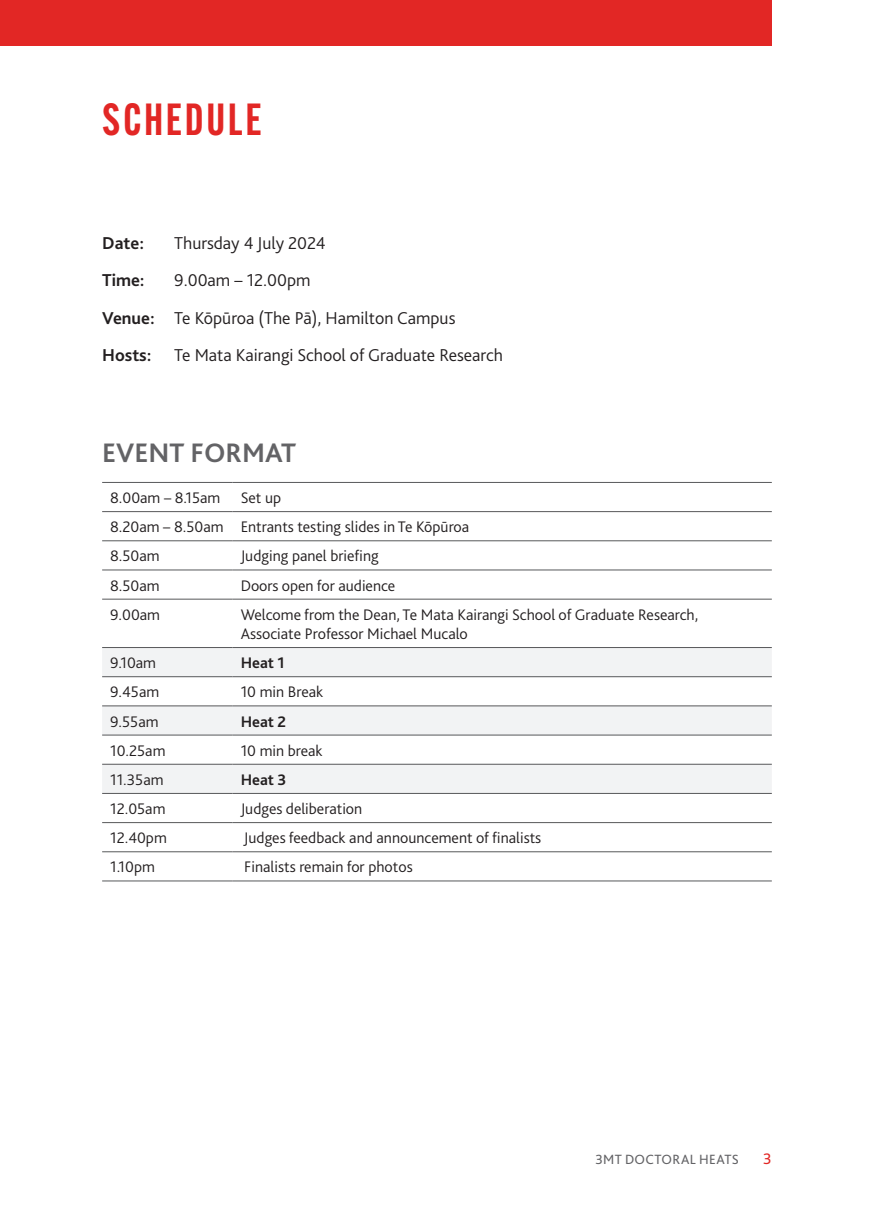
<style>
.page{position:relative;width:874px;height:1225px;background:#fff}
.page>*{position:absolute;margin:0;border:0;box-sizing:border-box;transform-origin:0 0}
.t1{font:600 44px "Alternate Gothic Cond ATF";letter-spacing:.06em;color:#e22725}
.t2{font:700 28px "Bliss Pro";color:#636366}
.t3{font:300 18px/37.4px "Bliss Pro";color:#231f20}
.t4{font:700 18px "Bliss Pro";color:#231f20}
.t5{font:300 16px/29.2px "Bliss Pro";color:#231f20}
.t6{font:700 16px "Bliss Pro";color:#231f20}
.t7{font:16px "Bliss Pro";color:#e22725}
.t8{font:14px "Bliss Pro";letter-spacing:.025em;color:#636366}
.s1{font-weight:700}
</style>
<div class="page">
<svg style="left:102px;top:648px;width:669px;height:145px;fill:#f2f3f4"></svg>
<hr style="left:102px;top:540px;width:130px;height:1px;background:#57585a">
<hr style="left:232px;top:540px;width:539px;height:1px;background:#57585a">
<hr style="left:102px;top:569px;width:130px;height:1px;background:#57585a">
<hr style="left:232px;top:569px;width:539px;height:1px;background:#57585a">
<hr style="left:102px;top:599px;width:130px;height:1px;background:#57585a">
<hr style="left:232px;top:599px;width:539px;height:1px;background:#57585a">
<hr style="left:102px;top:705px;width:130px;height:1px;background:#57585a">
<hr style="left:232px;top:705px;width:539px;height:1px;background:#57585a">
<hr style="left:102px;top:764px;width:130px;height:1px;background:#57585a">
<hr style="left:232px;top:764px;width:539px;height:1px;background:#57585a">
<hr style="left:102px;top:793px;width:130px;height:1px;background:#57585a">
<hr style="left:232px;top:793px;width:539px;height:1px;background:#57585a">
<hr style="left:102px;top:822px;width:130px;height:1px;background:#57585a">
<hr style="left:232px;top:822px;width:539px;height:1px;background:#57585a">
<hr style="left:102px;top:851px;width:130px;height:1px;background:#57585a">
<hr style="left:232px;top:851px;width:539px;height:1px;background:#57585a">
<hr style="left:102px;top:880px;width:130px;height:1px;background:#57585a">
<hr style="left:232px;top:880px;width:539px;height:1px;background:#57585a">
<hr style="left:102px;top:482px;width:130px;height:1px;background:#57585a">
<hr style="left:232px;top:482px;width:539px;height:1px;background:#57585a">
<hr style="left:102px;top:511px;width:130px;height:1px;background:#57585a">
<hr style="left:232px;top:511px;width:539px;height:1px;background:#57585a">
<hr style="left:102px;top:734px;width:130px;height:1px;background:#57585a">
<hr style="left:232px;top:734px;width:539px;height:1px;background:#57585a">
<hr style="left:102px;top:647px;width:130px;height:1px;background:#57585a">
<hr style="left:232px;top:647px;width:539px;height:1px;background:#57585a">
<hr style="left:102px;top:676px;width:130px;height:1px;background:#57585a">
<hr style="left:232px;top:676px;width:539px;height:1px;background:#57585a">
<div style="left:0;top:0;width:771px;height:45px;background:#e22725"></div>
<h1 class="t1" style="left:102px;top:92px;width:161px">SCHEDULE</h1>
<p class="t4" style="left:102px;top:232px;width:43px">Date:</p>
<p class="t3" style="left:174px;top:224px;width:153px">Thursday 4 July 2024</p>
<p class="t4" style="left:102px;top:269px;width:44px">Time:</p>
<p class="t3" style="left:102px;top:261px;width:354px;text-indent:72px">9.00am – 12.00pm<br><span class="s1">Venue:</span> Te Kōpūroa (The Pā), Hamilton Campus<br><span class="s1">Hosts:</span></p>
<p class="t3" style="left:174px;top:336px;width:330px">Te Mata Kairangi School of Graduate Research</p>
<h2 class="t2" style="left:102px;top:435px;width:195px">EVENT FORMAT</h2>
<p class="t5" style="left:110px;top:483px;width:112px">8.00am – 8.15am</p>
<p class="t5" style="left:110px;top:483px;width:360px;text-indent:130px">Set up<br>8.20am – 8.50am Entrants testing slides in Te Kōpūroa<br>8.50am</p>
<p class="t5" style="left:240px;top:541px;width:139px">Judging panel briefing</p>
<p class="t5" style="left:110px;top:570px;width:51px">8.50am</p>
<p class="t5" style="left:240px;top:570px;width:156px">Doors open for audience</p>
<p class="t5" style="left:110px;top:600px;width:51px">9.00am</p>
<p class="t5" style="left:240px;top:605px;width:459px;line-height:19.2px">Welcome from the Dean, Te Mata Kairangi School of Graduate Research,<br>Associate Professor Michael Mucalo</p>
<p class="t5" style="left:110px;top:648px;width:47px">9.10am</p>
<p class="t6" style="left:240px;top:653px;width:45px">Heat 1</p>
<p class="t5" style="left:110px;top:677px;width:51px">9.45am</p>
<p class="t5" style="left:240px;top:677px;width:84px">10 min Break</p>
<p class="t5" style="left:110px;top:706px;width:50px">9.55am</p>
<p class="t6" style="left:240px;top:711px;width:47px">Heat 2</p>
<p class="t5" style="left:110px;top:736px;width:57px">10.25am</p>
<p class="t5" style="left:240px;top:736px;width:83px">10 min break</p>
<p class="t5" style="left:110px;top:765px;width:55px">11.35am</p>
<p class="t6" style="left:240px;top:769px;width:47px">Heat 3</p>
<p class="t5" style="left:110px;top:794px;width:57px">12.05am</p>
<p class="t5" style="left:240px;top:794px;width:123px">Judges deliberation</p>
<p class="t5" style="left:110px;top:823px;width:58px">12.40pm</p>
<p class="t5" style="left:244px;top:823px;width:299px">Judges feedback and announcement of finalists</p>
<p class="t5" style="left:110px;top:852px;width:46px">1.10pm</p>
<p class="t5" style="left:244px;top:852px;width:170px">Finalists remain for photos</p>
<p class="t8" style="left:595px;top:1150px;width:145px">3MT DOCTORAL HEATS</p>
<p class="t7" style="left:762px;top:1148px;width:10px">3</p>
</div>
